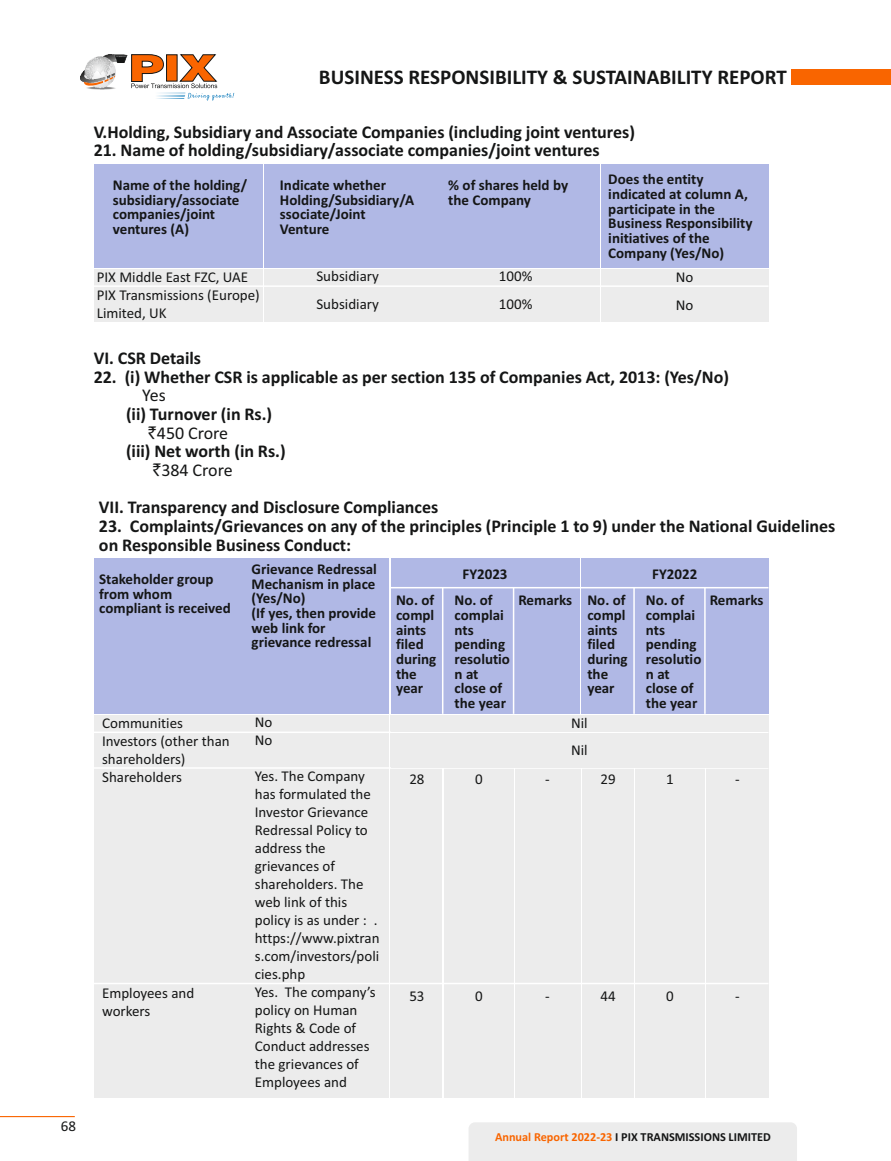
<style>
.page{position:relative;width:891px;height:1161px;background:#fff}
.page>*{position:absolute;margin:0;border:0;box-sizing:border-box;transform-origin:0 0}
.t1{font:700 21px "Calibri";color:#151616}
.t2{font:700 18px/18.8px "Calibri";color:#151616}
.t3{font:18px "Calibri";color:#151616}
.t4{font:700 15px/14.7px "Calibri";color:#151616}
.t5{font:15px/18px "Calibri";color:#151616}
.t6{font:700 12.3px "Calibri";color:#151616}
.s1{font-family:"Rupee"}
.s2{color:#f96500}
</style>
<div class="page">
<div style="left:432px;top:269px;width:168px;height:52px;background:#ececec"></div>
<div style="left:601px;top:269px;width:167px;height:52px;background:#ececec"></div>
<div style="left:601px;top:164px;width:167px;height:104px;background:#b0b8e5"></div>
<div style="left:264px;top:164px;width:167px;height:104px;background:#b0b8e5"></div>
<div style="left:432px;top:164px;width:168px;height:104px;background:#b0b8e5"></div>
<div style="left:94px;top:164px;width:169px;height:104px;background:#b0b8e5"></div>
<div style="left:94px;top:269px;width:169px;height:52px;background:#ececec"></div>
<div style="left:264px;top:269px;width:167px;height:52px;background:#ececec"></div>
<hr style="left:94px;top:285px;width:674px;height:2px;background:#fff">
<div style="left:635px;top:715px;width:70px;height:383px;background:#ececec"></div>
<div style="left:706px;top:715px;width:62px;height:383px;background:#ececec"></div>
<div style="left:391px;top:715px;width:51px;height:383px;background:#ececec"></div>
<div style="left:444px;top:715px;width:70px;height:383px;background:#ececec"></div>
<div style="left:515px;top:715px;width:65px;height:383px;background:#ececec"></div>
<div style="left:581px;top:559px;width:187px;height:155px;background:#b0b8e5"></div>
<div style="left:246px;top:559px;width:143px;height:155px;background:#b0b8e5"></div>
<div style="left:391px;top:559px;width:189px;height:155px;background:#b0b8e5"></div>
<div style="left:94px;top:559px;width:150px;height:155px;background:#b0b8e5"></div>
<div style="left:94px;top:715px;width:150px;height:383px;background:#ececec"></div>
<div style="left:246px;top:715px;width:143px;height:383px;background:#ececec"></div>
<hr style="left:391px;top:587px;width:377px;height:1px;background:#fff">
<hr style="left:442px;top:588px;width:1px;height:126px;background:#fff">
<hr style="left:513px;top:588px;width:1px;height:126px;background:#fff">
<hr style="left:633px;top:588px;width:2px;height:126px;background:#fff">
<hr style="left:704px;top:588px;width:2px;height:126px;background:#fff">
<div style="left:582px;top:715px;width:52px;height:383px;background:#ececec"></div>
<hr style="left:94px;top:732px;width:674px;height:1px;background:#fff">
<div style="left:391px;top:715px;width:377px;height:17px;background:#ececec"></div>
<hr style="left:94px;top:767px;width:674px;height:2px;background:#fff">
<div style="left:391px;top:733px;width:377px;height:34px;background:#ececec"></div>
<hr style="left:94px;top:983px;width:674px;height:1px;background:#fff">
<hr style="left:0;top:1116px;width:75px;height:1px;background:#f96500">
<div style="left:792px;top:70px;width:99px;height:15px;background:#f96500"></div>
<svg style="left:131px;top:54px;width:103px;height:46px"></svg>
<img style="left:81px;top:55px;width:46px;height:34px">
<svg style="left:84px;top:76px;width:31px;height:10px"></svg>
<div style="left:469px;top:1122px;width:328px;height:39px;background:#ececec"></div>
<p class="t5" style="left:61px;top:1118px;width:17px">68</p>
<h1 class="t1" style="left:319px;top:69px;width:469px">BUSINESS RESPONSIBILITY &amp; SUSTAINABILITY REPORT</h1>
<p class="t2" style="left:94px;top:124px;width:543px">V. Holding, Subsidiary and Associate Companies (including joint ventures)</p>
<p class="t2" style="left:94px;top:142px;width:508px">21. Name of holding/subsidiary/associate companies/joint ventures</p>
<p class="t4" style="left:113px;top:179px;width:136px">Name of the holding/ subsidiary/associate companies/joint ventures (A)</p>
<p class="t4" style="left:280px;top:179px;width:136px">Indicate whether<br>Holding/Subsidiary/A ssociate/Joint<br>Venture</p>
<p class="t4" style="left:448px;top:179px;width:121px">% of shares held by the Company</p>
<p class="t4" style="left:608px;top:173px;width:146px">Does the entity indicated at column A, participate in the<br>Business Responsibility initiatives of the<br>Company (Yes/No)</p>
<p class="t5" style="left:97px;top:269px;width:165px">PIX Middle East FZC, UAE<br>PIX Transmissions (Europe)<br>Limited, UK</p>
<p class="t5" style="left:316px;top:263px;width:64px;line-height:28.2px">Subsidiary<br>Subsidiary</p>
<p class="t5" style="left:499px;top:263px;width:35px;line-height:28.2px">100%<br>100%</p>
<p class="t5" style="left:676px;top:264px;width:19px;line-height:28.2px">No<br>No</p>
<p class="t2" style="left:94px;top:350px;width:109px">VI. CSR Details</p>
<p class="t2" style="left:94px;top:369px;width:637px">22. (i) Whether CSR is applicable as per section 135 of Companies Act, 2013: (Yes/No)</p>
<p class="t3" style="left:142px;top:388px;width:25px">Yes</p>
<p class="t2" style="left:126px;top:406px;width:148px">(ii) Turnover (in Rs.)</p>
<p class="t3" style="left:148px;top:425px;width:82px"><span class="s1">`</span>450 Crore</p>
<p class="t2" style="left:126px;top:444px;width:161px">(iii) Net worth (in Rs.)</p>
<p class="t3" style="left:152px;top:463px;width:82px"><span class="s1">`</span>384 Crore</p>
<p class="t2" style="left:99px;top:499px;width:341px">VII. Transparency and Disclosure Compliances</p>
<p class="t2" style="left:99px;top:518px;width:738px">23. Complaints/Grievances on any of the principles (Principle 1 to 9) under the National Guidelines on Responsible Business Conduct:</p>
<p class="t4" style="left:99px;top:573px;width:133px">Stakeholder group from whom compliant is received</p>
<p class="t4" style="left:252px;top:563px;width:127px">Grievance Redressal<br>Mechanism in place (Yes/No)<br>(If yes, then provide web link for grievance redressal</p>
<p class="t4" style="left:462px;top:567px;width:47px">FY2023</p>
<p class="t4" style="left:652px;top:567px;width:47px">FY2022</p>
<p class="t4" style="left:396px;top:594px;width:42px">No. of compl aints filed during the year</p>
<p class="t4" style="left:455px;top:594px;width:57px">No. of complai nts pending resolutio n at close of the year</p>
<p class="t4" style="left:587px;top:594px;width:42px;text-indent:-69px">Remarks No. of compl aints filed during the year</p>
<p class="t4" style="left:646px;top:594px;width:57px">No. of complai nts pending resolutio n at close of the year</p>
<p class="t4" style="left:710px;top:594px;width:55px">Remarks</p>
<p class="t5" style="left:571px;top:711px;width:18px;line-height:27px">Nil<br>Nil</p>
<p class="t5" style="left:409px;top:771px;width:17px">28</p>
<p class="t5" style="left:475px;top:771px;width:9px">0</p>
<p class="t5" style="left:545px;top:771px;width:6px">-</p>
<p class="t5" style="left:601px;top:771px;width:17px">29</p>
<p class="t5" style="left:666px;top:771px;width:9px">1</p>
<p class="t5" style="left:735px;top:771px;width:6px">-</p>
<p class="t5" style="left:255px;top:714px;width:19px">No<br>No</p>
<p class="t5" style="left:255px;top:768px;width:126px">Yes. The Company has formulated the<br>Investor Grievance<br>Redressal Policy to address the grievances of shareholders. The web link of this policy is as under : . https://www.pixtran s.com/investors/poli cies.php<br>Yes. The company’s policy on Human<br>Rights &amp; Code of<br>Conduct addresses the grievances of<br>Employees and</p>
<p class="t5" style="left:102px;top:715px;width:129px">Communities<br>Investors (other than shareholders)<br>Shareholders</p>
<p class="t5" style="left:102px;top:985px;width:94px">Employees and workers</p>
<p class="t5" style="left:409px;top:989px;width:17px">53</p>
<p class="t5" style="left:475px;top:989px;width:9px">0</p>
<p class="t5" style="left:545px;top:989px;width:6px">-</p>
<p class="t5" style="left:601px;top:989px;width:17px">44</p>
<p class="t5" style="left:666px;top:989px;width:9px">0</p>
<p class="t5" style="left:735px;top:989px;width:6px">-</p>
<p class="t6" style="left:495px;top:1132px;width:277px"><span class="s2">Annual Report 2022-23</span> I PIX TRANSMISSIONS LIMITED</p>
</div>
